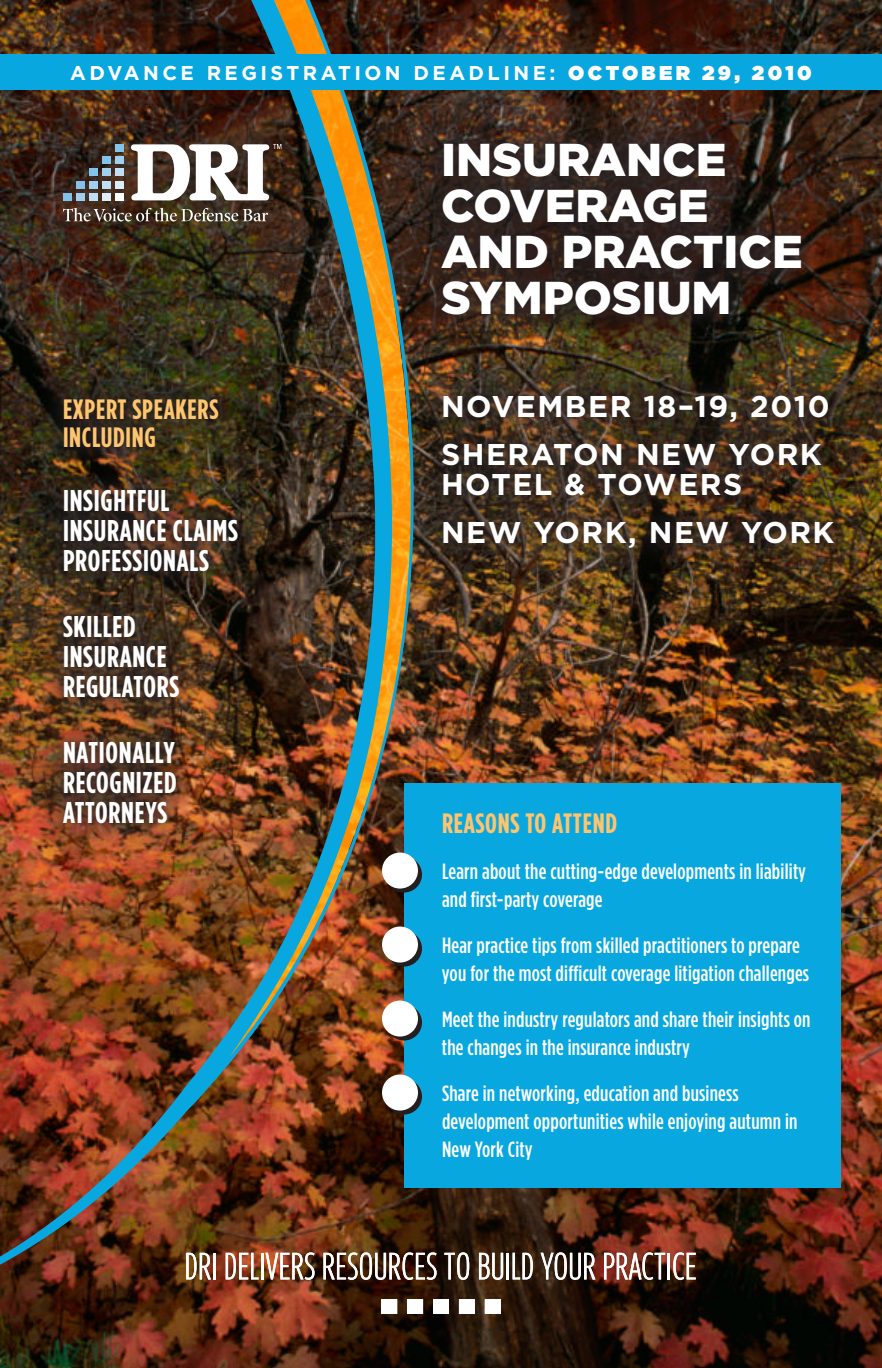
<style>
.page{position:relative;width:882px;height:1368px;background:#fff}
.page>*{position:absolute;margin:0;border:0;box-sizing:border-box;transform-origin:0 0}
.t1{font:900 46px/46px "Gotham";color:#fff}
.t2{font:700 30px/30px "Gotham Condensed";letter-spacing:.025em;color:#fff}
.t3{font:700 30px/48px "Gotham";letter-spacing:.05em;color:#fff}
.t4{font:700 28px/28px "Gotham Condensed";letter-spacing:.025em;color:#fec46e}
.t5{font:500 22px/28px "Gotham Condensed";letter-spacing:.01em;color:#fff}
.t6{font:700 20px "Gotham";letter-spacing:.17em;color:#fff}
.s1{font-weight:900}
</style>
<div class="page">
<img style="left:0;top:0;width:882px;height:1368px">
<img style="left:0;top:0;width:447px;height:1274px">
<div style="left:0;top:54px;width:882px;height:36px;background:#08a7e0"></div>
<div style="left:404px;top:783px;width:437px;height:405px;background:#08a7e0"></div>
<div style="left:386px;top:857px;width:36px;height:36px;background:#231f20;border-radius:50%"></div>
<div style="left:382px;top:853px;width:36px;height:36px;background:#fff;border-radius:50%"></div>
<div style="left:386px;top:931px;width:36px;height:36px;background:#231f20;border-radius:50%"></div>
<div style="left:382px;top:927px;width:36px;height:36px;background:#fff;border-radius:50%"></div>
<svg style="left:386px;top:1005px;width:36px;height:36px"></svg>
<div style="left:382px;top:1001px;width:36px;height:36px;background:#fff;border-radius:50%"></div>
<div style="left:386px;top:1079px;width:36px;height:36px;background:#231f20;border-radius:50%"></div>
<div style="left:382px;top:1075px;width:36px;height:36px;background:#fff;border-radius:50%"></div>
<div style="left:389px;top:99px;width:425px;height:239px;background:#231f20;opacity:.75"></div>
<div style="left:428px;top:130px;width:384px;height:197px;background:#231f20;opacity:.75"></div>
<div style="left:49px;top:130px;width:244px;height:103px;background:#382e28;opacity:.75"></div>
<svg style="left:63px;top:144px;width:218px;height:77px"></svg>
<div style="left:76px;top:193px;width:8px;height:7px;background:#a1d0ef"></div>
<div style="left:89px;top:181px;width:8px;height:7px;background:#a1d0ef"></div>
<div style="left:89px;top:193px;width:8px;height:7px;background:#c0dff4"></div>
<div style="left:116px;top:144px;width:8px;height:8px;background:#81c3eb"></div>
<div style="left:63px;top:193px;width:8px;height:7px;background:#81c3eb"></div>
<div style="left:76px;top:181px;width:8px;height:7px;background:#81c3eb"></div>
<div style="left:89px;top:169px;width:8px;height:7px;background:#81c3eb"></div>
<div style="left:102px;top:156px;width:9px;height:8px;background:#81c3eb"></div>
<div style="left:102px;top:169px;width:9px;height:7px;background:#a1d0ef"></div>
<div style="left:102px;top:181px;width:9px;height:7px;background:#c0dff4"></div>
<div style="left:102px;top:193px;width:9px;height:7px;background:#deeef9"></div>
<div style="left:116px;top:156px;width:8px;height:8px;background:#a1d0ef"></div>
<div style="left:116px;top:169px;width:8px;height:7px;background:#c0dff4"></div>
<div style="left:116px;top:181px;width:8px;height:7px;background:#deeef9"></div>
<div style="left:116px;top:193px;width:8px;height:7px;background:#fff"></div>
<div style="left:43px;top:378px;width:193px;height:88px;background:#46363d;opacity:.75"></div>
<div style="left:10px;top:355px;width:219px;height:116px;background:#231f20;opacity:.75"></div>
<div style="left:50px;top:386px;width:180px;height:73px;background:#231f20;opacity:.75"></div>
<div style="left:42px;top:468px;width:213px;height:373px;background:#46363d;opacity:.75"></div>
<div style="left:10px;top:446px;width:239px;height:401px;background:#231f20;opacity:.75"></div>
<div style="left:49px;top:476px;width:200px;height:359px;background:#231f20;opacity:.75"></div>
<div style="left:390px;top:352px;width:453px;height:216px;background:#231f20;opacity:.75"></div>
<div style="left:428px;top:382px;width:415px;height:177px;background:#231f20;opacity:.75"></div>
<svg style="left:381px;top:1299px;width:120px;height:15px"></svg>
<img style="left:186px;top:1252px;width:510px;height:28px">
<p class="t6" style="left:70px;top:62px;width:743px">ADVANCE REGISTRATION DEADLINE: <span class="s1">OCTOBER 29, 2010</span></p>
<p class="t4" style="left:63px;top:395px;width:157px">EXPERT SPEAKERS<br>INCLUDING</p>
<h2 class="t2" style="left:63px;top:485px;width:176px">INSIGHTFUL<br>INSURANCE CLAIMS<br>PROFESSIONALS</h2>
<h2 class="t2" style="left:63px;top:611px;width:118px">SKILLED<br>INSURANCE<br>REGULATORS</h2>
<h2 class="t2" style="left:63px;top:737px;width:115px;text-align:justify">NATIONALLY RECOGNIZED ATTORNEYS</h2>
<h1 class="t1" style="left:441px;top:136px;width:363px">INSURANCE<br>COVERAGE<br>AND PRACTICE<br>SYMPOSIUM</h1>
<h2 class="t3" style="left:441px;top:382px;width:390px">NOVEMBER 18–19, 2010<br>SHERATON NEW YORK</h2>
<h2 class="t3" style="left:441px;top:460px;width:395px">HOTEL &amp; TOWERS<br>NEW YORK, NEW YORK</h2>
<p class="t4" style="left:442px;top:808px;width:177px">REASONS TO ATTEND</p>
<p class="t5" style="left:442px;top:856px;width:366px">Learn about the cutting-edge developments in liability and first-party coverage</p>
<p class="t5" style="left:442px;top:930px;width:369px">Hear practice tips from skilled practitioners to prepare you for the most difficult coverage litigation challenges</p>
<p class="t5" style="left:442px;top:1004px;width:370px">Meet the industry regulators and share their insights on the changes in the insurance industry</p>
<p class="t5" style="left:442px;top:1078px;width:357px">Share in networking, education and business development opportunities while enjoying autumn in<br>New York City</p>
</div>
